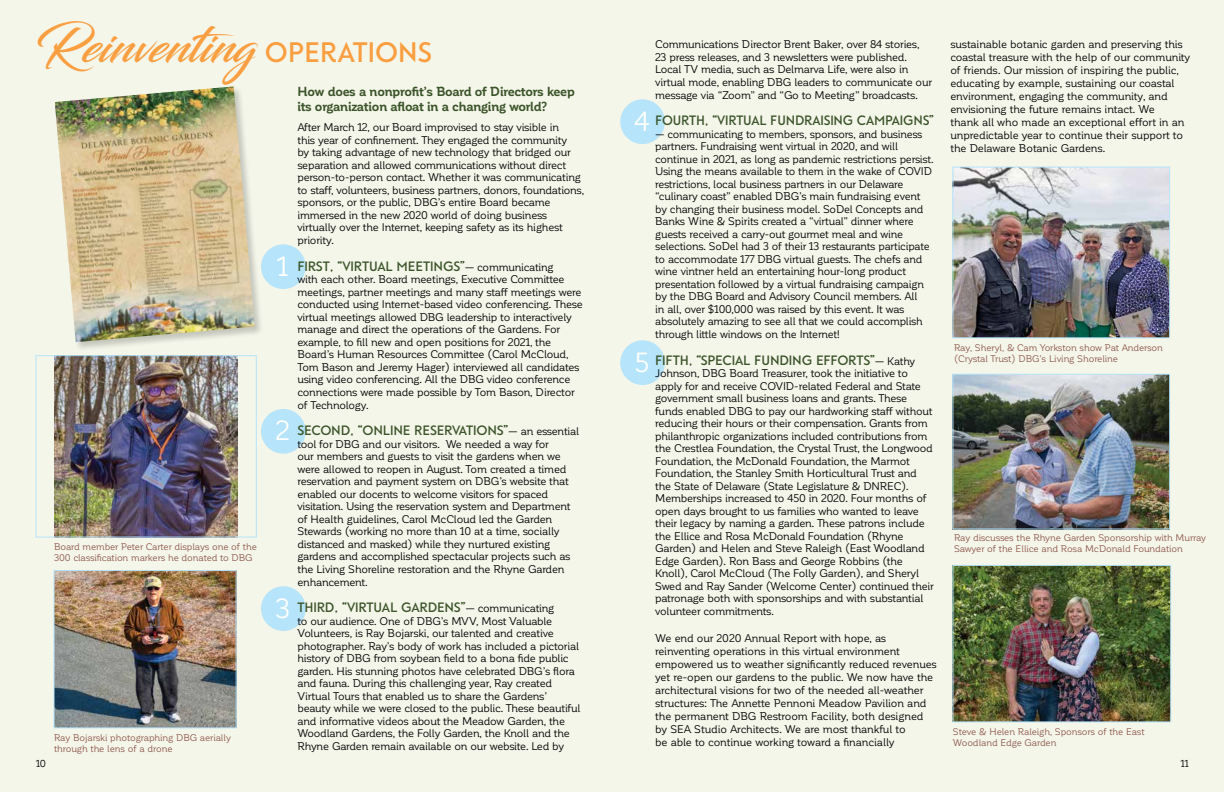
<style>
.page{position:relative;width:1224px;height:792px;background:#fff}
.page>*{position:absolute;margin:0;border:0;box-sizing:border-box;transform-origin:0 0}
.t1{font:49px "Blacksword";color:#f99f41}
.t2{font:27.4px "Corporative Soft";color:#fff}
.t3{font:700 27px "Guess Sans";color:#f99f41}
.t4{font:700 13px "Guess Sans";letter-spacing:-.01em;color:#3b5429}
.t5{font:700 13px/15px "Corporative Soft";letter-spacing:-.025em;color:#3b5429}
.t6{font:11px/12.5px "Corporative Soft";letter-spacing:-.03em;color:#000}
.t7{font:10px "Corporative Soft";color:#000}
.t8{font:9.5px/11px "Corporative Soft";letter-spacing:-.02em;color:#8e584d}
.s1{font-family:"Corporative Soft";font-weight:400;font-size:11px;color:#000}
</style>
<div class="page">
<div style="left:0;top:0;width:613px;height:792px;background:#f5f6ea"></div>
<div style="left:612px;top:0;width:612px;height:792px;background:#f5f6ea"></div>
<img style="left:954px;top:567px;width:215px;height:153px">
<div style="left:952px;top:565px;width:219px;height:157px;border:1px solid #b6e4fa"></div>
<img style="left:55px;top:357px;width:182px;height:179px">
<div style="left:36px;top:355px;width:221px;height:183px;border:1px solid #b6e4fa"></div>
<img style="left:56px;top:572px;width:179px;height:154px">
<div style="left:54px;top:570px;width:183px;height:158px;border:1px solid #b6e4fa"></div>
<div style="left:261px;top:244px;width:45px;height:45px;background:#b6e4fa;border-radius:50%"></div>
<div style="left:261px;top:409px;width:45px;height:45px;background:#b6e4fa;border-radius:50%"></div>
<div style="left:261px;top:586px;width:45px;height:45px;background:#b6e4fa;border-radius:50%"></div>
<div style="left:620px;top:99px;width:45px;height:45px;background:#b6e4fa;border-radius:50%"></div>
<div style="left:620px;top:340px;width:45px;height:45px;background:#b6e4fa;border-radius:50%"></div>
<div style="left:54px;top:86px;width:210px;height:266px;background:#000;opacity:.2"></div>
<img style="left:55px;top:86px;width:200px;height:256px">
<img style="left:954px;top:376px;width:214px;height:152px">
<div style="left:952px;top:374px;width:218px;height:156px;border:1px solid #b6e4fa"></div>
<img style="left:954px;top:169px;width:214px;height:167px">
<div style="left:952px;top:167px;width:218px;height:171px;border:1px solid #b6e4fa"></div>
<h1 class="t1" style="left:36px;top:17px;width:222px">Reinventing</h1>
<p class="t8" style="left:54px;top:541px;width:204px">Board member Peter Carter displays one of the<br>300 classification markers he donated to DBG</p>
<p class="t8" style="left:54px;top:732px;width:179px">Ray Bojarski photographing DBG aerially through the lens of a drone</p>
<h3 class="t3" style="left:265px;top:36px;width:169px">OPERATIONS</h3>
<h2 class="t2" style="left:277px;top:252px;width:13px">1</h2>
<h2 class="t2" style="left:276px;top:416px;width:16px">2</h2>
<h2 class="t2" style="left:276px;top:593px;width:16px">3</h2>
<p class="t5" style="left:297px;top:84px;width:279px">How does a nonprofit’s Board of Directors keep its organization afloat in a changing world?</p>
<p class="t6" style="left:297px;top:121px;width:288px">After March 12, our Board improvised to stay visible in<br>this year of confinement. They engaged the community<br>by taking advantage of new technology that bridged our separation and allowed communications without direct person-to-person contact. Whether it was communicating to staff, volunteers, business partners, donors, foundations, sponsors, or the public, DBG’s entire Board became immersed in the new 2020 world of doing business virtually over the Internet, keeping safety as its highest priority.</p>
<p class="t4" style="left:297px;top:258px;width:258px">FIRST, “VIRTUAL MEETINGS”<span class="s1">— communicating</span></p>
<p class="t6" style="left:297px;top:273px;width:287px">with each other. Board meetings, Executive Committee meetings, partner meetings and many staff meetings were conducted using Internet-based video conferencing. These virtual meetings allowed DBG leadership to interactively manage and direct the operations of the Gardens. For example, to fill new and open positions for 2021, the Board’s Human Resources Committee (Carol McCloud, Tom Bason and Jeremy Hager) interviewed all candidates using video conferencing. All the DBG video conference connections were made possible by Tom Bason, Director of Technology.</p>
<p class="t4" style="left:297px;top:422px;width:283px">SECOND, “ONLINE RESERVATIONS”<span class="s1">— an essential</span></p>
<p class="t6" style="left:297px;top:438px;width:275px">tool for DBG and our visitors. We needed a way for<br>our members and guests to visit the gardens when we were allowed to reopen in August. Tom created a timed reservation and payment system on DBG’s website that enabled our docents to welcome visitors for spaced visitation. Using the reservation system and Department of Health guidelines, Carol McCloud led the Garden Stewards (working no more than 10 at a time, socially distanced and masked) while they nurtured existing gardens and accomplished spectacular projects such as the Living Shoreline restoration and the Rhyne Garden enhancement.</p>
<p class="t4" style="left:297px;top:599px;width:258px">THIRD, “VIRTUAL GARDENS”<span class="s1">— communicating</span></p>
<p class="t6" style="left:297px;top:615px;width:284px">to our audience. One of DBG’s MVV, Most Valuable Volunteers, is Ray Bojarski, our talented and creative photographer. Ray’s body of work has included a pictorial history of DBG from soybean field to a bona fide public garden. His stunning photos have celebrated DBG’s flora and fauna. During this challenging year, Ray created Virtual Tours that enabled us to share the Gardens’ beauty while we were closed to the public. These beautiful and informative videos about the Meadow Garden, the Woodland Gardens, the Folly Garden, the Knoll and the Rhyne Garden remain available on our website. Led by</p>
<p class="t6" style="left:655px;top:38px;width:278px">Communications Director Brent Baker, over 84 stories, 23 press releases, and 3 newsletters were published.<br>Local TV media, such as Delmarva Life, were also in virtual mode, enabling DBG leaders to communicate our message via “Zoom” and “Go to Meeting” broadcasts.</p>
<p class="t4" style="left:655px;top:113px;width:280px">FOURTH, “VIRTUAL FUNDRAISING CAMPAIGNS”</p>
<p class="t6" style="left:655px;top:128px;width:280px">— communicating to members, sponsors, and business partners. Fundraising went virtual in 2020, and will continue in 2021, as long as pandemic restrictions persist.<br>Using the means available to them in the wake of COVID restrictions, local business partners in our Delaware “culinary coast” enabled DBG’s main fundraising event by changing their business model. SoDel Concepts and Banks Wine &amp; Spirits created a “virtual” dinner where guests received a carry-out gourmet meal and wine selections. SoDel had 3 of their 13 restaurants participate to accommodate 177 DBG virtual guests. The chefs and wine vintner held an entertaining hour-long product presentation followed by a virtual fundraising campaign by the DBG Board and Advisory Council members. All<br>in all, over $100,000 was raised by this event. It was absolutely amazing to see all that we could accomplish through little windows on the Internet!</p>
<p class="t4" style="left:655px;top:352px;width:262px">FIFTH, “SPECIAL FUNDING EFFORTS”<span class="s1">— Kathy</span></p>
<p class="t6" style="left:655px;top:367px;width:280px">Johnson, DBG Board Treasurer, took the initiative to apply for and receive COVID-related Federal and State government small business loans and grants. These funds enabled DBG to pay our hardworking staff without reducing their hours or their compensation. Grants from philanthropic organizations included contributions from the Crestlea Foundation, the Crystal Trust, the Longwood Foundation, the McDonald Foundation, the Marmot Foundation, the Stanley Smith Horticultural Trust and the State of Delaware (State Legislature &amp; DNREC).<br>Memberships increased to 450 in 2020. Four months of open days brought to us families who wanted to leave their legacy by naming a garden. These patrons include the Ellice and Rosa McDonald Foundation (Rhyne Garden) and Helen and Steve Raleigh (East Woodland Edge Garden). Ron Bass and George Robbins (the Knoll), Carol McCloud (The Folly Garden), and Sheryl Swed and Ray Sander (Welcome Center) continued their patronage both with sponsorships and with substantial volunteer commitments.</p>
<p class="t6" style="left:655px;top:632px;width:283px;line-height:13px">We end our 2020 Annual Report with hope, as reinventing operations in this virtual environment empowered us to weather significantly reduced revenues yet re-open our gardens to the public. We now have the architectural visions for two of the needed all-weather structures: The Annette Pennoni Meadow Pavilion and the permanent DBG Restroom Facility, both designed by SEA Studio Architects. We are most thankful to<br>be able to continue working toward a financially</p>
<h2 class="t2" style="left:635px;top:107px;width:17px">4</h2>
<h2 class="t2" style="left:635px;top:348px;width:16px">5</h2>
<p class="t6" style="left:950px;top:38px;width:242px;line-height:13px">sustainable botanic garden and preserving this coastal treasure with the help of our community of friends. Our mission of inspiring the public, educating by example, sustaining our coastal environment, engaging the community, and envisioning the future remains intact. We<br>thank all who made an exceptional effort in an unpredictable year to continue their support to the Delaware Botanic Gardens.</p>
<p class="t8" style="left:954px;top:342px;width:211px">Ray, Sheryl, &amp; Cam Yorkston show Pat Anderson (Crystal Trust) DBG’s Living Shoreline</p>
<p class="t8" style="left:954px;top:532px;width:254px">Ray discusses the Rhyne Garden Sponsorship with Murray<br>Sawyer of the Ellice and Rosa McDonald Foundation</p>
<p class="t8" style="left:953px;top:726px;width:193px">Steve &amp; Helen Raleigh, Sponsors of the East<br>Woodland Edge Garden</p>
<p class="t7" style="left:36px;top:758px;width:12px">10</p>
<p class="t7" style="left:1181px;top:758px;width:9px">11</p>
</div>
